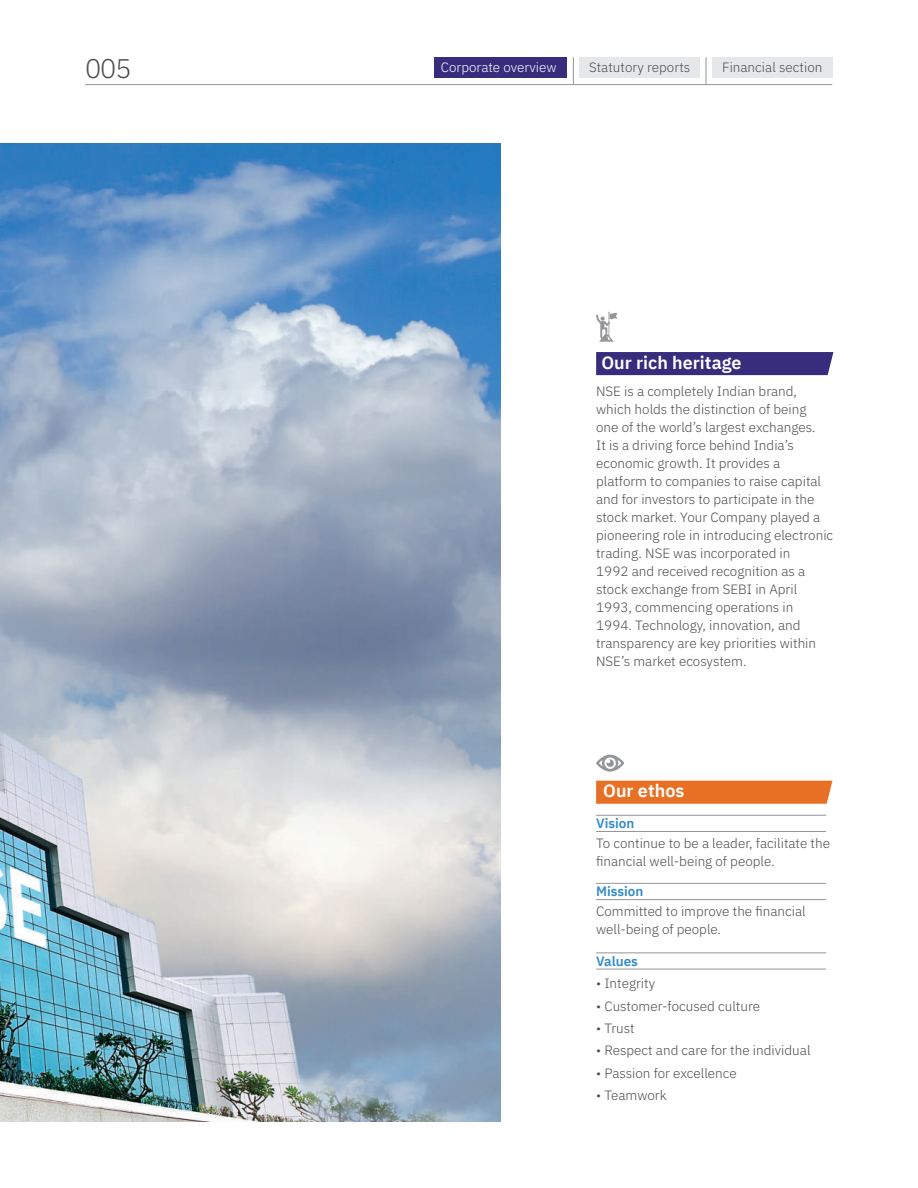
<style>
.page{position:relative;width:918px;height:1188px;background:#fff}
.page>*{position:absolute;margin:0;border:0;box-sizing:border-box;transform-origin:0 0}
.t1{font:300 27px "IBM Plex Sans";color:#4b4c4d}
.t2{font:600 18px "IBM Plex Sans";color:#fff}
.t3{font:300 13.5px/18px "IBM Plex Sans";color:#4b4c4d}
.t4{font:600 13.5px "IBM Plex Sans";color:#348bcb}
.t5{font:300 13.5px "IBM Plex Sans";color:#fff}
</style>
<div class="page">
<img style="left:0;top:144px;width:500px;height:978px">
<div style="left:596px;top:352px;width:237px;height:23px;background:#382d7c"></div>
<div style="left:596px;top:781px;width:236px;height:23px;background:#e77024"></div>
<hr style="left:596px;top:815px;width:230px;height:1px;background:#939598">
<hr style="left:596px;top:883px;width:230px;height:1px;background:#939598">
<hr style="left:596px;top:952px;width:230px;height:1px;background:#939598">
<hr style="left:596px;top:831px;width:230px;height:1px;background:#939598">
<hr style="left:596px;top:899px;width:230px;height:1px;background:#939598">
<hr style="left:596px;top:969px;width:230px;height:1px;background:#939598">
<svg style="left:596px;top:312px;width:21px;height:30px"></svg>
<svg style="left:596px;top:755px;width:28px;height:17px"></svg>
<div style="left:435px;top:58px;width:132px;height:20px;background:#382d7c"></div>
<div style="left:580px;top:58px;width:120px;height:20px;background:#e6e7e9"></div>
<div style="left:712px;top:58px;width:120px;height:20px;background:#e6e7e9"></div>
<hr style="left:85px;top:84px;width:747px;height:1px;background:#939598">
<svg style="left:573px;top:57px;width:1px;height:27px"></svg>
<svg style="left:706px;top:57px;width:1px;height:27px"></svg>
<h1 class="t1" style="left:85px;top:48px;width:48px">005</h1>
<p class="t5" style="left:441px;top:57px;width:117px">Corporate overview</p>
<p class="t3" style="left:589px;top:57px;width:103px">Statutory reports</p>
<p class="t3" style="left:722px;top:57px;width:102px">Financial section</p>
<h2 class="t2" style="left:601px;top:348px;width:142px">Our rich heritage</h2>
<p class="t3" style="left:596px;top:381px;width:239px">NSE is a completely Indian brand, which holds the distinction of being<br>one of the world’s largest exchanges.<br>It is a driving force behind India’s economic growth. It provides a platform to companies to raise capital and for investors to participate in the stock market. Your Company played a pioneering role in introducing electronic trading. NSE was incorporated in<br>1992 and received recognition as a stock exchange from SEBI in April 1993, commencing operations in<br>1994. Technology, innovation, and transparency are key priorities within NSE’s market ecosystem.</p>
<h2 class="t2" style="left:603px;top:777px;width:83px">Our ethos</h2>
<p class="t4" style="left:596px;top:813px;width:40px">Vision</p>
<p class="t3" style="left:596px;top:833px;width:235px">To continue to be a leader, facilitate the financial well-being of people.</p>
<p class="t3" style="left:596px;top:901px;width:211px">Committed to improve the financial well-being of people.</p>
<p class="t4" style="left:596px;top:881px;width:49px">Mission</p>
<p class="t4" style="left:596px;top:950px;width:43px">Values</p>
<p class="t3" style="left:596px;top:974px;width:61px">• Integrity</p>
<p class="t3" style="left:596px;top:996px;width:166px">• Customer-focused culture</p>
<p class="t3" style="left:596px;top:1018px;width:40px">• Trust</p>
<p class="t3" style="left:596px;top:1040px;width:216px">• Respect and care for the individual</p>
<p class="t3" style="left:596px;top:1063px;width:142px">• Passion for excellence</p>
<p class="t3" style="left:596px;top:1085px;width:72px">• Teamwork</p>
</div>
